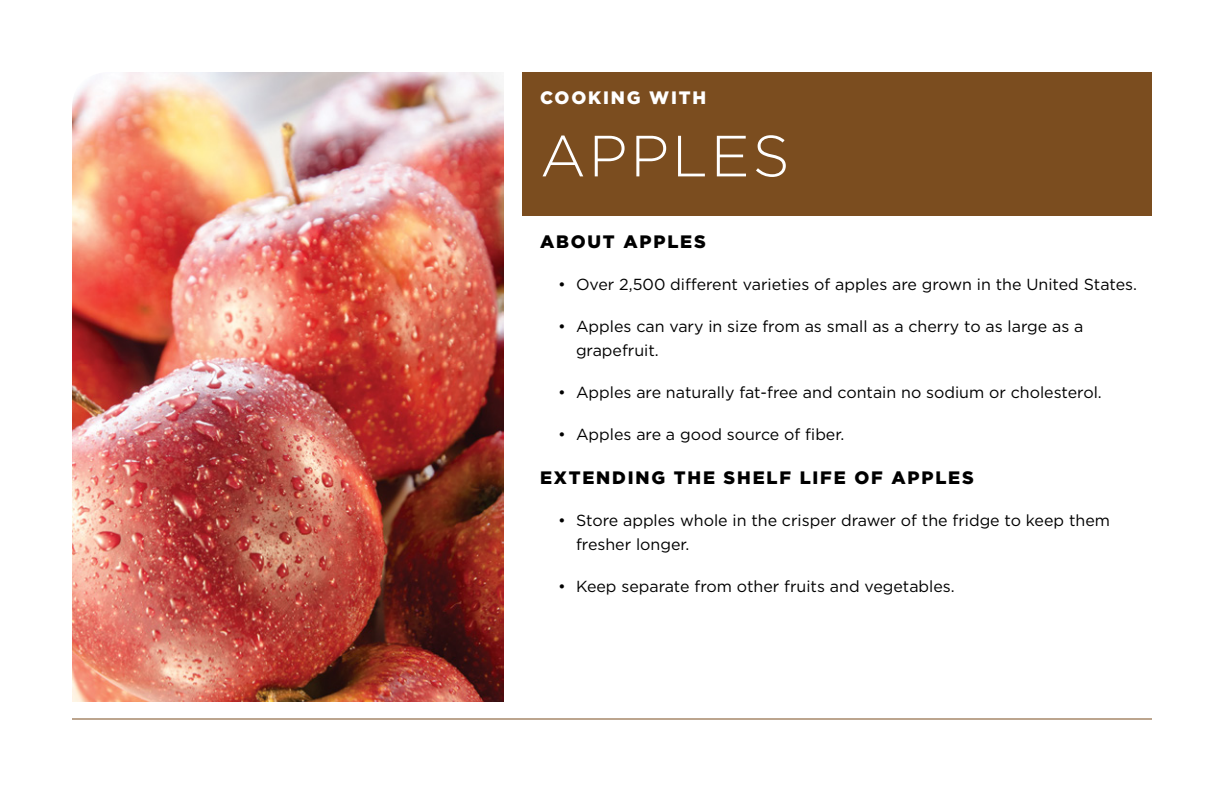
<style>
.page{position:relative;width:1224px;height:792px;background:#fff}
.page>*{position:absolute;margin:0;border:0;box-sizing:border-box;transform-origin:0 0}
.t1{font:300 58px "Gotham";letter-spacing:.05em;color:#fff}
.t2{font:900 18px "Gotham";letter-spacing:.1em;color:#000}
.t3{font:900 18px "Gotham";letter-spacing:.1em;color:#fff}
.t4{font:16px/24px "Gotham";color:#000}
</style>
<div class="page">
<div style="left:522px;top:72px;width:630px;height:144px;background:#7b4d1f"></div>
<img style="left:72px;top:72px;width:432px;height:630px">
<hr style="left:72px;top:718px;width:1080px;height:2px;background:#7b4d1f">
<p class="t3" style="left:540px;top:86px;width:168px">COOKING WITH</p>
<h1 class="t1" style="left:540px;top:119px;width:251px">APPLES</h1>
<p class="t2" style="left:540px;top:230px;width:167px">ABOUT APPLES</p>
<p class="t4" style="left:558px;top:272px;width:581px">• Over 2,500 different varieties of apples are grown in the United States.</p>
<p class="t4" style="left:576px;top:314px;width:509px;text-indent:-18px">• Apples can vary in size from as small as a cherry to as large as a grapefruit.</p>
<p class="t4" style="left:558px;top:380px;width:545px">• Apples are naturally fat-free and contain no sodium or cholesterol.</p>
<p class="t4" style="left:558px;top:422px;width:288px">• Apples are a good source of fiber.</p>
<p class="t2" style="left:540px;top:466px;width:435px">EXTENDING THE SHELF LIFE OF APPLES</p>
<p class="t4" style="left:576px;top:508px;width:536px;text-indent:-18px">• Store apples whole in the crisper drawer of the fridge to keep them fresher longer.</p>
<p class="t4" style="left:558px;top:574px;width:398px">• Keep separate from other fruits and vegetables.</p>
</div>
